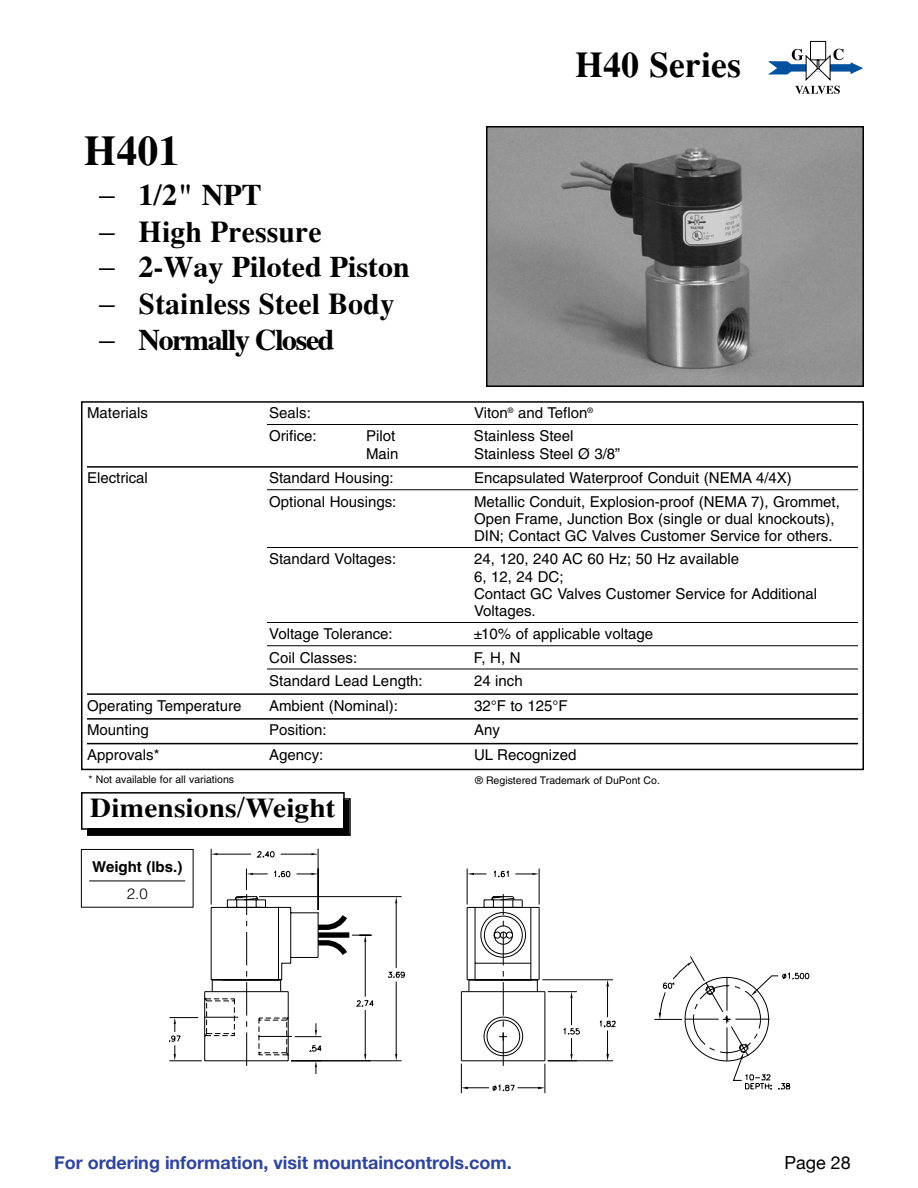
<style>
.page{position:relative;width:918px;height:1188px;background:#fff}
.page>*{position:absolute;margin:0;border:0;box-sizing:border-box;transform-origin:0 0}
.t1{font:700 42px "Times";color:#000}
.t2{font:700 36px "Times";color:#000}
.t3{font:700 30px/36.3px "Times";color:#000}
.t4{font:700 27px "Times";color:#000;scale:1.1 1}
.t5{font:700 18px "Helvetica Neue";color:#2f449c}
.t6{font:18px "Helvetica Neue";color:#000}
.t7{font:15px/17.2px "Helvetica";color:#000}
.t8{font:700 15px "Helvetica";color:#000}
.t9{font:300 15px "Helvetica";color:#000}
.t10{font:10.5px "Helvetica";color:#000}
</style>
<div class="page">
<div style="left:810px;top:41px;width:16px;height:19px;border:1px solid #000"></div>
<svg style="left:769px;top:49px;width:93px;height:45px"></svg>
<hr style="left:318px;top:849px;width:1px;height:61px;background:#000">
<svg style="left:169px;top:851px;width:640px;height:242px"></svg>
<img style="left:489px;top:129px;width:372px;height:255px">
<div style="left:486px;top:126px;width:378px;height:261px;border:2px solid #000"></div>
<div style="left:88px;top:800px;width:261px;height:34px;background:#000"></div>
<div style="left:87px;top:798px;width:264px;height:38px;border:2px solid #000"></div>
<div style="left:82px;top:794px;width:261px;height:34px;background:#fff"></div>
<div style="left:81px;top:792px;width:264px;height:38px;border:2px solid #000"></div>
<hr style="left:267px;top:424px;width:591px;height:1px;background:#000">
<hr style="left:87px;top:466px;width:771px;height:2px;background:#000">
<hr style="left:267px;top:489px;width:591px;height:1px;background:#000">
<hr style="left:267px;top:547px;width:591px;height:1px;background:#000">
<hr style="left:267px;top:622px;width:591px;height:1px;background:#000">
<hr style="left:267px;top:645px;width:591px;height:1px;background:#000">
<hr style="left:267px;top:669px;width:591px;height:1px;background:#000">
<hr style="left:87px;top:693px;width:771px;height:2px;background:#000">
<hr style="left:87px;top:718px;width:771px;height:2px;background:#000">
<hr style="left:87px;top:743px;width:771px;height:1px;background:#000">
<div style="left:81px;top:401px;width:783px;height:369px;border:2px solid #000"></div>
<div style="left:82px;top:850px;width:111px;height:57px;background:#fff"></div>
<hr style="left:89px;top:881px;width:96px;height:1px;background:#000">
<div style="left:81px;top:849px;width:113px;height:59px;border:1px solid #000"></div>
<h1 class="t1" style="left:84px;top:124px;width:97px">H401</h1>
<h3 class="t3" style="left:99px;top:173px;width:313px">− 1/2" NPT<br>− High Pressure<br>− 2-Way Piloted Piston − Stainless Steel Body − Normally Closed</h3>
<h2 class="t2" style="left:575px;top:43px;width:167px">H40 Series</h2>
<p class="t7" style="left:87px;top:404px;width:62px">Materials</p>
<p class="t7" style="left:269px;top:404px;width:43px">Seals:</p>
<p class="t7" style="left:474px;top:404px;width:120px">Viton<sup>®</sup> and Teflon<sup>®</sup></p>
<p class="t7" style="left:269px;top:427px;width:49px">Orifice:</p>
<p class="t7" style="left:366px;top:427px;width:31px">Pilot</p>
<p class="t7" style="left:474px;top:427px;width:101px">Stainless Steel</p>
<p class="t7" style="left:366px;top:445px;width:34px">Main</p>
<p class="t7" style="left:474px;top:445px;width:148px">Stainless Steel Ø 3/8”</p>
<p class="t7" style="left:87px;top:469px;width:62px">Electrical</p>
<p class="t7" style="left:269px;top:469px;width:126px">Standard Housing:</p>
<p class="t7" style="left:474px;top:469px;width:319px">Encapsulated Waterproof Conduit (NEMA 4/4X)</p>
<p class="t7" style="left:269px;top:493px;width:129px">Optional Housings:</p>
<p class="t7" style="left:474px;top:493px;width:367px">Metallic Conduit, Explosion-proof (NEMA 7), Grommet,<br>Open Frame, Junction Box (single or dual knockouts),<br>DIN; Contact GC Valves Customer Service for others.</p>
<p class="t7" style="left:269px;top:550px;width:129px">Standard Voltages:</p>
<p class="t7" style="left:474px;top:550px;width:345px">24, 120, 240 AC 60 Hz; 50 Hz available<br>6, 12, 24 DC;<br>Contact GC Valves Customer Service for Additional<br>Voltages.</p>
<p class="t7" style="left:269px;top:625px;width:125px">Voltage Tolerance:</p>
<p class="t7" style="left:474px;top:625px;width:181px">±10% of applicable voltage</p>
<p class="t7" style="left:269px;top:649px;width:89px">Coil Classes:</p>
<p class="t7" style="left:474px;top:649px;width:48px">F, H, N</p>
<p class="t7" style="left:269px;top:672px;width:155px">Standard Lead Length:</p>
<p class="t7" style="left:474px;top:672px;width:50px">24 inch</p>
<p class="t7" style="left:87px;top:697px;width:156px">Operating Temperature</p>
<p class="t7" style="left:269px;top:697px;width:130px">Ambient (Nominal):</p>
<p class="t7" style="left:474px;top:697px;width:95px">32°F to 125°F</p>
<p class="t7" style="left:87px;top:721px;width:63px">Mounting</p>
<p class="t7" style="left:269px;top:721px;width:59px">Position:</p>
<p class="t7" style="left:474px;top:721px;width:27px">Any</p>
<p class="t7" style="left:87px;top:746px;width:74px">Approvals*</p>
<p class="t7" style="left:269px;top:746px;width:56px">Agency:</p>
<p class="t7" style="left:474px;top:746px;width:104px">UL Recognized</p>
<p class="t10" style="left:475px;top:775px;width:186px">® Registered Trademark of DuPont Co.</p>
<p class="t10" style="left:88px;top:773px;width:147px">* Not available for all variations</p>
<h3 class="t4" style="left:90px;top:791px;width:225px">Dimensions/Weight</h3>
<p class="t8" style="left:92px;top:857px;width:92px">Weight (lbs.)</p>
<p class="t9" style="left:127px;top:884px;width:22px">2.0</p>
<p class="t5" style="left:54px;top:1149px;width:459px">For ordering information, visit mountaincontrols.com.</p>
<p class="t6" style="left:784px;top:1150px;width:68px">Page 28</p>
</div>
